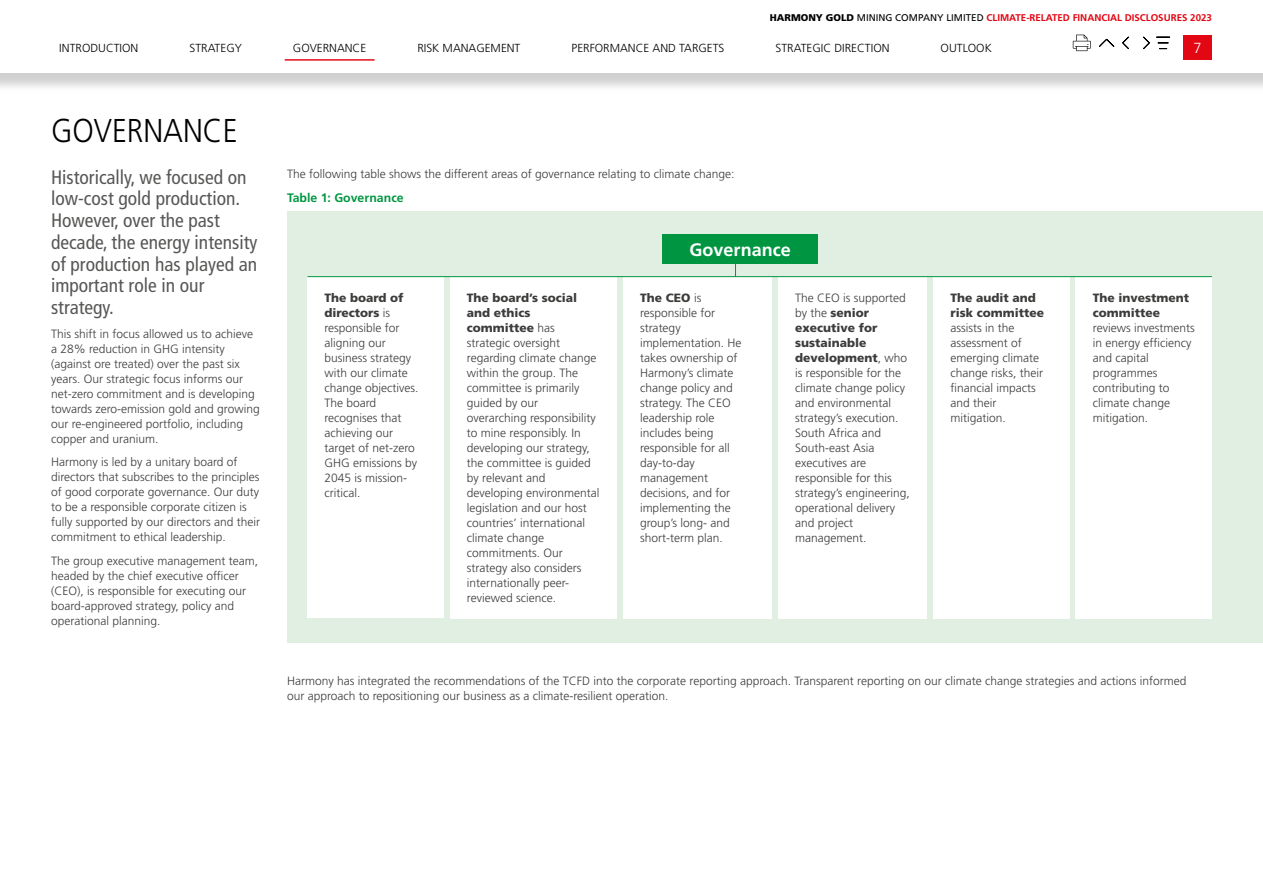
<style>
.page{position:relative;width:1263px;height:893px;background:#fff}
.page>*{position:absolute;margin:0;border:0;box-sizing:border-box;transform-origin:0 0}
.Main-Page-Header{font:300 33px "Frutiger LT Std";color:#000;scale:.9 1}
.Front-Intro-Copy{font:condensed 19.5px/21.8px "Frutiger LT Std";color:#575756}
.Front_Body_Copy__HAR23{font:700 18px "Frutiger LT Std";color:#fff}
.t1{font:300 14.55px "Frutiger LT Std";color:#fff}
.Figure_Table-Description{font:700 12.3px "Frutiger LT Std";color:#009641}
.Generic{font:300 12px/15px "Frutiger LT Std";color:#3c3c3b}
.Front-Body-Copy{font:300 12px/15px "Frutiger LT Std";color:#3c3c3b}
.t2{font:300 11.7px "Frutiger LT Std";color:#000}
.t3{font:700 9.75px "Frutiger LT Std";color:#e30613}
.s1{font-weight:900;color:#000}
.s2{font-weight:400;color:#000}
.s3{font-weight:900}
</style>
<div class="page">
<div style="left:287px;top:212px;width:976px;height:431px;background:#e1efe2"></div>
<div style="left:307px;top:276px;width:136px;height:341px;background:#fff"></div>
<div style="left:450px;top:276px;width:167px;height:343px;background:#fff"></div>
<div style="left:623px;top:276px;width:149px;height:343px;background:#fff"></div>
<div style="left:778px;top:276px;width:149px;height:343px;background:#fff"></div>
<div style="left:933px;top:276px;width:136px;height:343px;background:#fff"></div>
<div style="left:1076px;top:276px;width:136px;height:343px;background:#fff"></div>
<svg style="left:735px;top:264px;width:1px;height:12px"></svg>
<div style="left:663px;top:234px;width:155px;height:30px;background:#009641"></div>
<hr style="left:307px;top:276px;width:905px;height:1px;background:#009641">
<div style="left:0;top:0;width:1263px;height:92px;background:#000;opacity:.19"></div>
<div style="left:0;top:0;width:1263px;height:73px;background:#fff"></div>
<hr style="left:285px;top:59px;width:89px;height:2px;background:#e30613">
<div style="left:1183px;top:35px;width:29px;height:24px;background:#e30613"></div>
<svg style="left:1157px;top:37px;width:12px;height:12px"></svg>
<svg style="left:1122px;top:36px;width:28px;height:14px"></svg>
<svg style="left:1099px;top:38px;width:16px;height:9px"></svg>
<svg style="left:1073px;top:35px;width:18px;height:16px"></svg>
<p class="t3" style="left:770px;top:12px;width:444px"><span class="s1">HARMONY GOLD</span> <span class="s2">MINING COMPANY LIMITED</span> CLIMATE-RELATED FINANCIAL DISCLOSURES 2023</p>
<p class="t2" style="left:59px;top:41px;width:81px">INTRODUCTION</p>
<p class="t2" style="left:293px;top:41px;width:75px">GOVERNANCE</p>
<p class="t1" style="left:1193px;top:39px;width:10px">7</p>
<p class="t2" style="left:189px;top:41px;width:54px">STRATEGY</p>
<p class="t2" style="left:417px;top:41px;width:105px">RISK MANAGEMENT</p>
<p class="t2" style="left:571px;top:41px;width:154px">PERFORMANCE AND TARGETS</p>
<p class="t2" style="left:775px;top:41px;width:116px">STRATEGIC DIRECTION</p>
<p class="t2" style="left:941px;top:41px;width:53px">OUTLOOK</p>
<p class="Main-Page-Header" style="left:51px;top:112px;width:209px">GOVERNANCE</p>
<p class="Front-Intro-Copy" style="left:51px;top:166px;width:208px">Historically, we focused on low-cost gold production.<br>However, over the past decade, the energy intensity of production has played an important role in our strategy.</p>
<p class="Front-Body-Copy" style="left:51px;top:326px;width:210px">This shift in focus allowed us to achieve a 28% reduction in GHG intensity (against ore treated) over the past six years. Our strategic focus informs our net-zero commitment and is developing towards zero-emission gold and growing our re-engineered portfolio, including copper and uranium.</p>
<p class="Front-Body-Copy" style="left:51px;top:455px;width:211px">Harmony is led by a unitary board of directors that subscribes to the principles of good corporate governance. Our duty to be a responsible corporate citizen is fully supported by our directors and their commitment to ethical leadership.</p>
<p class="Front-Body-Copy" style="left:51px;top:553px;width:209px">The group executive management team, headed by the chief executive officer (CEO), is responsible for executing our board-approved strategy, policy and operational planning.</p>
<p class="Front-Body-Copy" style="left:287px;top:167px;width:449px">The following table shows the different areas of governance relating to climate change:</p>
<p class="Figure_Table-Description" style="left:287px;top:191px;width:118px">Table 1: Governance</p>
<p class="Front_Body_Copy__HAR23" style="left:690px;top:239px;width:103px">Governance</p>
<p class="Generic" style="left:324px;top:290px;width:96px"><span class="s3">The board of directors</span> is responsible for aligning our business strategy with our climate change objectives.<br>The board recognises that achieving our target of net-zero<br>GHG emissions by<br>2045 is mission&shy;critical.</p>
<p class="Generic" style="left:467px;top:290px;width:134px"><span class="s3">The board’s social and ethics committee</span> has strategic oversight regarding climate change within the group. The committee is primarily guided by our overarching responsibility to mine responsibly. In developing our strategy, the committee is guided by relevant and developing environmental legislation and our host countries’ international climate change commitments. Our strategy also considers internationally peer&shy;reviewed science.</p>
<p class="Generic" style="left:640px;top:290px;width:103px"><span class="s3">The CEO</span> is responsible for strategy implementation. He takes ownership of<br>Harmony’s climate change policy and strategy. The CEO leadership role includes being responsible for all day-to-day management decisions, and for implementing the group’s long- and short-term plan.</p>
<p class="Generic" style="left:795px;top:290px;width:116px">The CEO is supported by the <span class="s3">senior executive for sustainable development</span>, who is responsible for the climate change policy and environmental strategy’s execution.<br>South Africa and<br>South-east Asia executives are responsible for this strategy’s engineering, operational delivery and project management.</p>
<p class="Generic" style="left:950px;top:290px;width:95px"><span class="s3">The audit and risk committee </span>assists in the assessment of emerging climate change risks, their financial impacts and their mitigation.</p>
<p class="Generic" style="left:1093px;top:290px;width:103px"><span class="s3">The investment committee </span>reviews investments in energy efficiency and capital programmes contributing to climate change mitigation.</p>
<p class="Front-Body-Copy" style="left:287px;top:674px;width:901px">Harmony has integrated the recommendations of the TCFD into the corporate reporting approach. Transparent reporting on our climate change strategies and actions informed our approach to repositioning our business as a climate-resilient operation.</p>
</div>
